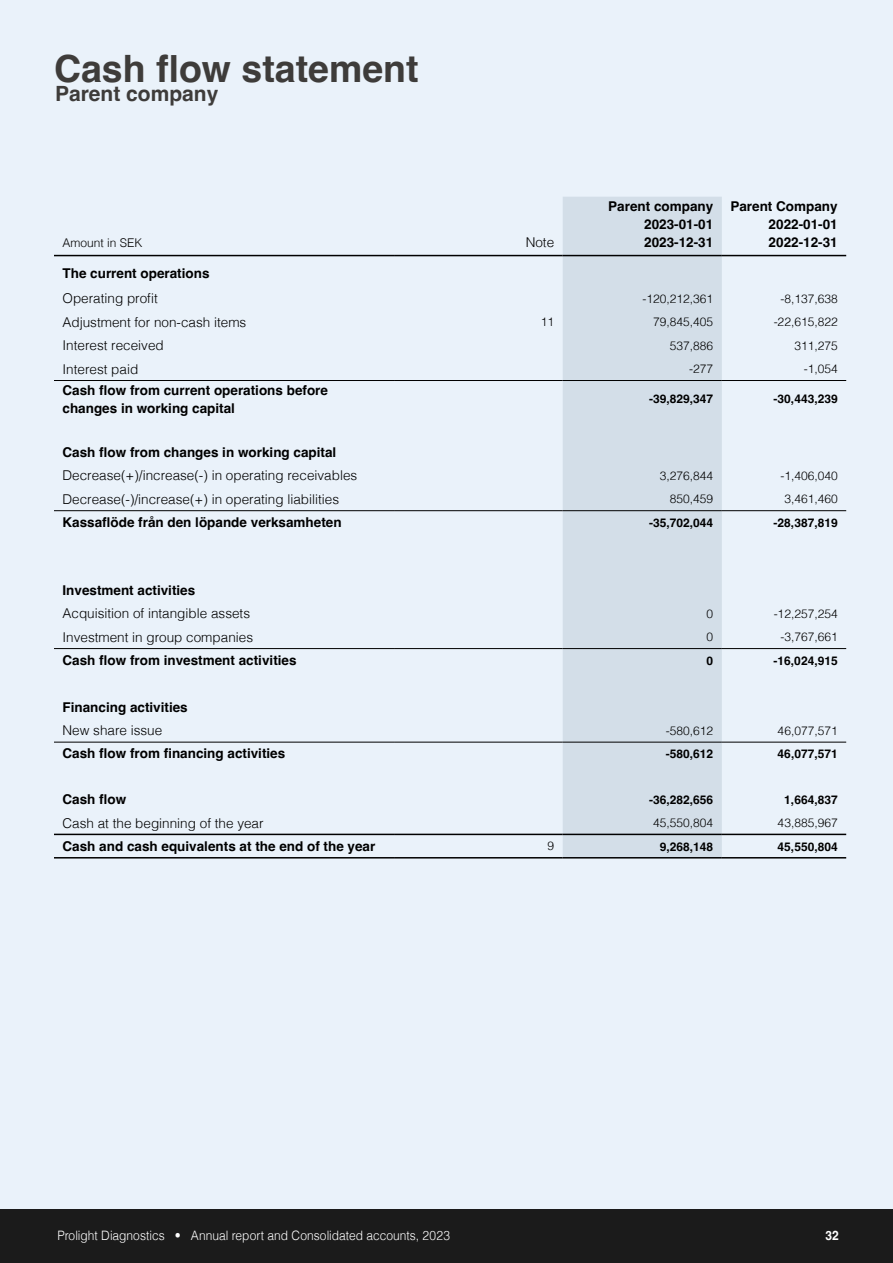
<style>
.page{position:relative;width:893px;height:1263px;background:#fff}
.page>*{position:absolute;margin:0;border:0;box-sizing:border-box;transform-origin:0 0}
.t1{font:700 37.5px "Helvetica";color:#3e3c3a}
.t2{font:700 21px "Helvetica";color:#3e3c3a}
.t3{font:700 13.5px/18px "Helvetica";color:#000;text-align:justify}
.t4{font:300 13.5px "Helvetica";color:#000}
.t5{font:300 12.9px "Helvetica";color:#fff;scale:.93 1}
.t6{font:700 12.9px "Helvetica";color:#fff;scale:.93 1}
.t7{font:300 12px "Helvetica";color:#000}
.t8{font:700 12px "Helvetica";color:#000}
</style>
<div class="page">
<div style="left:0;top:1209px;width:893px;height:54px;background:#1b1b1b"></div>
<div style="left:0;top:0;width:893px;height:1209px;background:#eaf2fa"></div>
<div style="left:563px;top:197px;width:159px;height:660px;background:#d3dee8"></div>
<hr style="left:54px;top:742px;width:340px;height:1px;background:#000">
<hr style="left:394px;top:742px;width:169px;height:1px;background:#000">
<hr style="left:563px;top:742px;width:159px;height:1px;background:#000">
<hr style="left:722px;top:742px;width:124px;height:1px;background:#000">
<hr style="left:54px;top:510px;width:340px;height:1px;background:#000">
<hr style="left:394px;top:510px;width:169px;height:1px;background:#000">
<hr style="left:563px;top:510px;width:159px;height:1px;background:#000">
<hr style="left:722px;top:510px;width:124px;height:1px;background:#000">
<hr style="left:54px;top:255px;width:340px;height:1px;background:#000">
<hr style="left:394px;top:255px;width:169px;height:1px;background:#000">
<hr style="left:563px;top:255px;width:159px;height:1px;background:#000">
<hr style="left:722px;top:255px;width:124px;height:1px;background:#000">
<hr style="left:54px;top:380px;width:340px;height:1px;background:#000">
<hr style="left:394px;top:380px;width:169px;height:1px;background:#000">
<hr style="left:563px;top:380px;width:159px;height:1px;background:#000">
<hr style="left:722px;top:380px;width:124px;height:1px;background:#000">
<hr style="left:54px;top:648px;width:340px;height:1px;background:#000">
<hr style="left:394px;top:648px;width:169px;height:1px;background:#000">
<hr style="left:563px;top:648px;width:159px;height:1px;background:#000">
<hr style="left:722px;top:648px;width:124px;height:1px;background:#000">
<hr style="left:54px;top:834px;width:340px;height:1px;background:#000">
<hr style="left:394px;top:834px;width:169px;height:1px;background:#000">
<hr style="left:563px;top:834px;width:159px;height:1px;background:#000">
<hr style="left:722px;top:834px;width:124px;height:1px;background:#000">
<hr style="left:54px;top:857px;width:340px;height:1px;background:#000">
<hr style="left:394px;top:857px;width:169px;height:1px;background:#000">
<hr style="left:563px;top:857px;width:159px;height:1px;background:#000">
<hr style="left:722px;top:857px;width:124px;height:1px;background:#000">
<h1 class="t1" style="left:54px;top:39px;width:366px">Cash flow statement</h1>
<h2 class="t2" style="left:55px;top:76px;width:165px">Parent company</h2>
<p class="t7" style="left:63px;top:233px;width:82px">Amount in SEK</p>
<p class="t4" style="left:526px;top:231px;width:30px">Note</p>
<p class="t3" style="left:644px;top:197px;width:71px;text-indent:-36px">Parent company 2023-01-01<br>2023-12-31</p>
<p class="t3" style="left:769px;top:197px;width:71px;text-indent:-38px">Parent Company 2022-01-01<br>2022-12-31</p>
<p class="t3" style="left:63px;top:265px;width:149px">The current operations</p>
<p class="t4" style="left:63px;top:287px;width:97px">Operating profit</p>
<p class="t7" style="left:643px;top:288px;width:72px">-120,212,361</p>
<p class="t7" style="left:780px;top:288px;width:59px">-8,137,638</p>
<p class="t4" style="left:63px;top:311px;width:185px">Adjustment for non-cash items</p>
<p class="t7" style="left:541px;top:312px;width:15px">11</p>
<p class="t7" style="left:653px;top:312px;width:62px">79,845,405</p>
<p class="t7" style="left:774px;top:312px;width:66px">-22,615,822</p>
<p class="t4" style="left:63px;top:334px;width:103px">Interest received</p>
<p class="t7" style="left:670px;top:335px;width:45px">537,886</p>
<p class="t7" style="left:794px;top:335px;width:45px">311,275</p>
<p class="t4" style="left:63px;top:357px;width:77px">Interest paid</p>
<p class="t7" style="left:689px;top:359px;width:26px">-277</p>
<p class="t7" style="left:804px;top:359px;width:36px">-1,054</p>
<p class="t3" style="left:63px;top:381px;width:267px">Cash flow from current operations before changes in working capital</p>
<p class="t8" style="left:649px;top:389px;width:66px">-39,829,347</p>
<p class="t8" style="left:774px;top:389px;width:66px">-30,443,239</p>
<p class="t3" style="left:63px;top:444px;width:275px">Cash flow from changes in working capital</p>
<p class="t4" style="left:63px;top:464px;width:296px">Decrease(+)/increase(-) in operating receivables</p>
<p class="t7" style="left:660px;top:465px;width:55px">3,276,844</p>
<p class="t7" style="left:780px;top:465px;width:59px">-1,406,040</p>
<p class="t4" style="left:63px;top:488px;width:278px">Decrease(-)/increase(+) in operating liabilities</p>
<p class="t7" style="left:670px;top:489px;width:45px">850,459</p>
<p class="t7" style="left:784px;top:489px;width:55px">3,461,460</p>
<p class="t3" style="left:63px;top:514px;width:281px">Kassaflöde från den löpande verksamheten</p>
<p class="t8" style="left:649px;top:513px;width:66px">-35,702,044</p>
<p class="t8" style="left:774px;top:513px;width:66px">-28,387,819</p>
<p class="t3" style="left:63px;top:582px;width:134px">Investment activities</p>
<p class="t4" style="left:63px;top:602px;width:189px">Acquisition of intangible assets</p>
<p class="t7" style="left:707px;top:603px;width:8px">0</p>
<p class="t7" style="left:774px;top:603px;width:66px">-12,257,254</p>
<p class="t4" style="left:63px;top:625px;width:192px">Investment in group companies</p>
<p class="t7" style="left:707px;top:627px;width:8px">0</p>
<p class="t7" style="left:780px;top:627px;width:59px">-3,767,661</p>
<p class="t3" style="left:63px;top:652px;width:236px">Cash flow from investment activities</p>
<p class="t8" style="left:707px;top:651px;width:8px">0</p>
<p class="t8" style="left:774px;top:651px;width:66px">-16,024,915</p>
<p class="t3" style="left:63px;top:698px;width:127px">Financing activities</p>
<p class="t4" style="left:63px;top:719px;width:101px">New share issue</p>
<p class="t7" style="left:666px;top:720px;width:49px">-580,612</p>
<p class="t7" style="left:778px;top:720px;width:62px">46,077,571</p>
<p class="t3" style="left:63px;top:745px;width:224px">Cash flow from financing activities</p>
<p class="t8" style="left:666px;top:744px;width:49px">-580,612</p>
<p class="t8" style="left:778px;top:744px;width:62px">46,077,571</p>
<p class="t3" style="left:63px;top:791px;width:65px">Cash flow</p>
<p class="t8" style="left:649px;top:790px;width:66px">-36,282,656</p>
<p class="t8" style="left:784px;top:790px;width:55px">1,664,837</p>
<p class="t4" style="left:63px;top:811px;width:203px">Cash at the beginning of the year</p>
<p class="t7" style="left:653px;top:812px;width:62px">45,550,804</p>
<p class="t7" style="left:778px;top:812px;width:62px">43,885,967</p>
<p class="t3" style="left:63px;top:837px;width:314px">Cash and cash equivalents at the end of the year</p>
<p class="t7" style="left:548px;top:836px;width:8px">9</p>
<p class="t8" style="left:660px;top:837px;width:55px">9,268,148</p>
<p class="t8" style="left:778px;top:837px;width:62px">45,550,804</p>
<p class="t5" style="left:57px;top:1225px;width:424px">Prolight Diagnostics • Annual report and Consolidated accounts, 2023</p>
<p class="t6" style="left:825px;top:1225px;width:16px">32</p>
</div>
